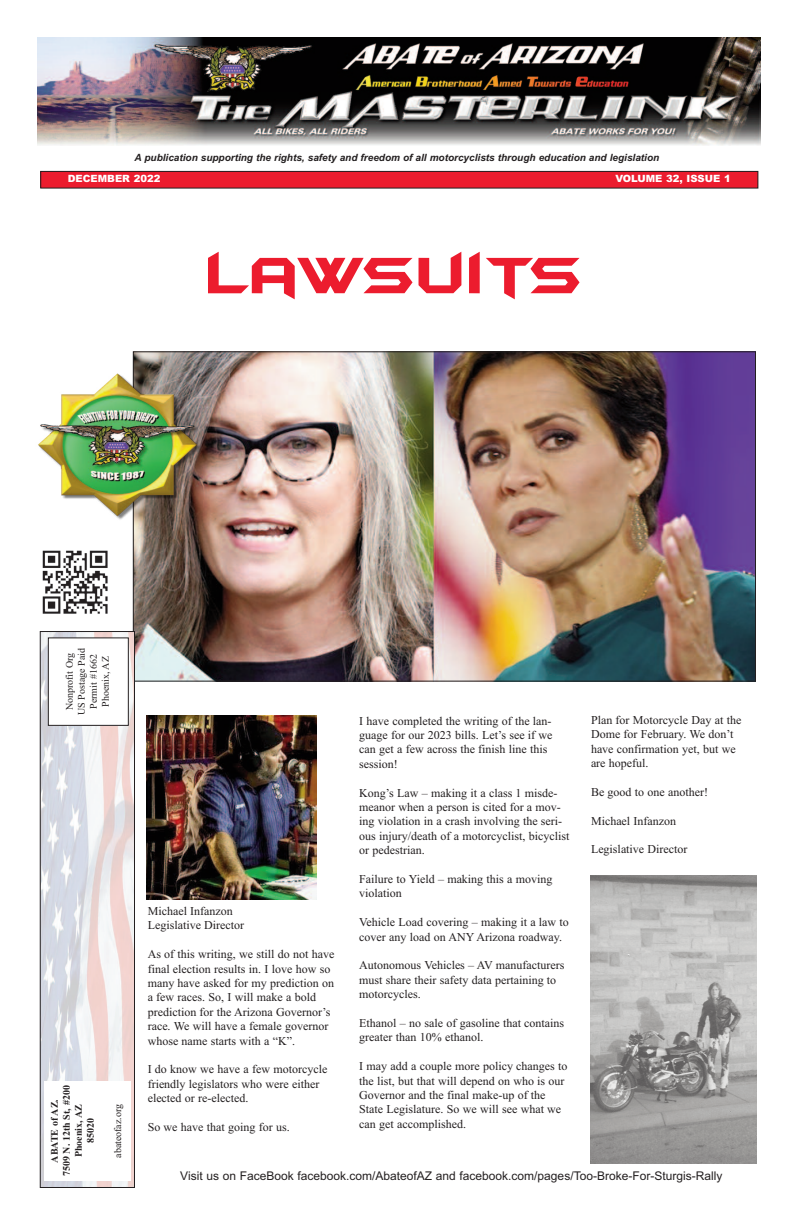
<style>
.page{position:relative;width:792px;height:1224px;background:#fff}
.page>*{position:absolute;margin:0;border:0;box-sizing:border-box;transform-origin:0 0}
.t1{font:60px "Batman Forever Alternate";color:#ec1c2e}
.t2{font:12px/14.4px "Times New Roman";color:#231f20}
.t3{font:12px "Arial";color:#231f20}
.t4{font:italic 700 10px "Arial";color:#231f20}
.t5{font:10px/12px "Times New Roman";color:#231f20;text-align:center}
.t6{font:700 10px/12px "Times New Roman";color:#231f20;text-align:center}
.t7{font:900 10px "Arial";color:#fff}
</style>
<div class="page">
<img style="left:135px;top:353px;width:619px;height:327px">
<div style="left:41px;top:171px;width:717px;height:17px;background:#ec1c2e"></div>
<div style="left:40px;top:171px;width:718px;height:18px;border:1px solid #231f20"></div>
<img style="left:42px;top:633px;width:91px;height:553px">
<div style="left:40px;top:631px;width:95px;height:557px;border:1px solid #231f20"></div>
<div style="left:44px;top:1081px;width:86px;height:100px;background:#fff"></div>
<div style="left:48px;top:638px;width:80px;height:87px;background:#fff"></div>
<div style="left:48px;top:637px;width:81px;height:89px;border:1px solid #231f20"></div>
<img style="left:38px;top:38px;width:722px;height:108px">
<img style="left:42px;top:550px;width:66px;height:64px">
<img style="left:38px;top:361px;width:162px;height:172px">
<img style="left:147px;top:715px;width:169px;height:184px">
<img style="left:590px;top:876px;width:166px;height:287px">
<p class="t4" style="left:135px;top:152px;width:526px">A publication supporting the rights, safety and freedom of all motorcyclists through education and legislation</p>
<p class="t7" style="left:68px;top:173px;width:94px">DECEMBER 2022</p>
<p class="t7" style="left:615px;top:173px;width:117px">VOLUME 32, ISSUE 1</p>
<h1 class="t1" style="left:208px;top:246px;width:377px">lawsuits</h1>
<p class="t5" style="left:63px;top:715px;width:69px;rotate:-90deg">Nonprofit Org<br>US Postage Paid<br>Permit #1662<br>Phoenix, AZ</p>
<p class="t6" style="left:48px;top:1176px;width:93px;rotate:-90deg">ABATE of AZ.<br>7509 N. 12th St, #200<br>Phoenix, AZ<br>85020</p>
<p class="t5" style="left:112px;top:1158px;width:55px;rotate:-90deg">abateofaz.org</p>
<p class="t2" style="left:591px;top:712px;width:152px">Plan for Motorcycle Day at the<br>Dome for February. We don’t have confirmation yet, but we are hopeful.</p>
<p class="t2" style="left:591px;top:784px;width:119px">Be good to one another!</p>
<p class="t2" style="left:591px;top:813px;width:87px">Michael Infanzon</p>
<p class="t2" style="left:591px;top:842px;width:98px">Legislative Director</p>
<p class="t2" style="left:359px;top:713px;width:195px">I have completed the writing of the lan&shy;guage for our 2023 bills. Let’s see if we can get a few across the finish line this session!</p>
<p class="t2" style="left:359px;top:785px;width:212px">Kong’s Law – making it a class 1 misde&shy;meanor when a person is cited for a mov&shy;ing violation in a crash involving the seri&shy;ous injury/death of a motorcyclist, bicyclist or pedestrian.</p>
<p class="t2" style="left:359px;top:872px;width:195px">Failure to Yield – making this a moving violation</p>
<p class="t2" style="left:359px;top:915px;width:211px">Vehicle Load covering – making it a law to cover any load on ANY Arizona roadway.</p>
<p class="t2" style="left:359px;top:958px;width:207px">Autonomous Vehicles – AV manufacturers must share their safety data pertaining to motorcycles.</p>
<p class="t2" style="left:359px;top:1016px;width:207px">Ethanol – no sale of gasoline that contains greater than 10% ethanol.</p>
<p class="t2" style="left:359px;top:1059px;width:210px">I may add a couple more policy changes to the list, but that will depend on who is our Governor and the final make-up of the State Legislature. So we will see what we can get accomplished.</p>
<p class="t2" style="left:148px;top:904px;width:98px">Michael Infanzon<br>Legislative Director</p>
<p class="t2" style="left:148px;top:947px;width:188px">As of this writing, we still do not have final election results in. I love how so many have asked for my prediction on a few races. So, I will make a bold prediction for the Arizona Governor’s race. We will have a female governor whose name starts with a “K”.</p>
<p class="t2" style="left:148px;top:1062px;width:181px">I do know we have a few motorcycle friendly legislators who were either elected or re-elected.</p>
<p class="t2" style="left:148px;top:1120px;width:144px">So we have that going for us.</p>
<p class="t3" style="left:180px;top:1169px;width:544px">Visit us on FaceBook facebook.com/AbateofAZ and facebook.com/pages/Too-Broke-For-Sturgis-Rally</p>
</div>
